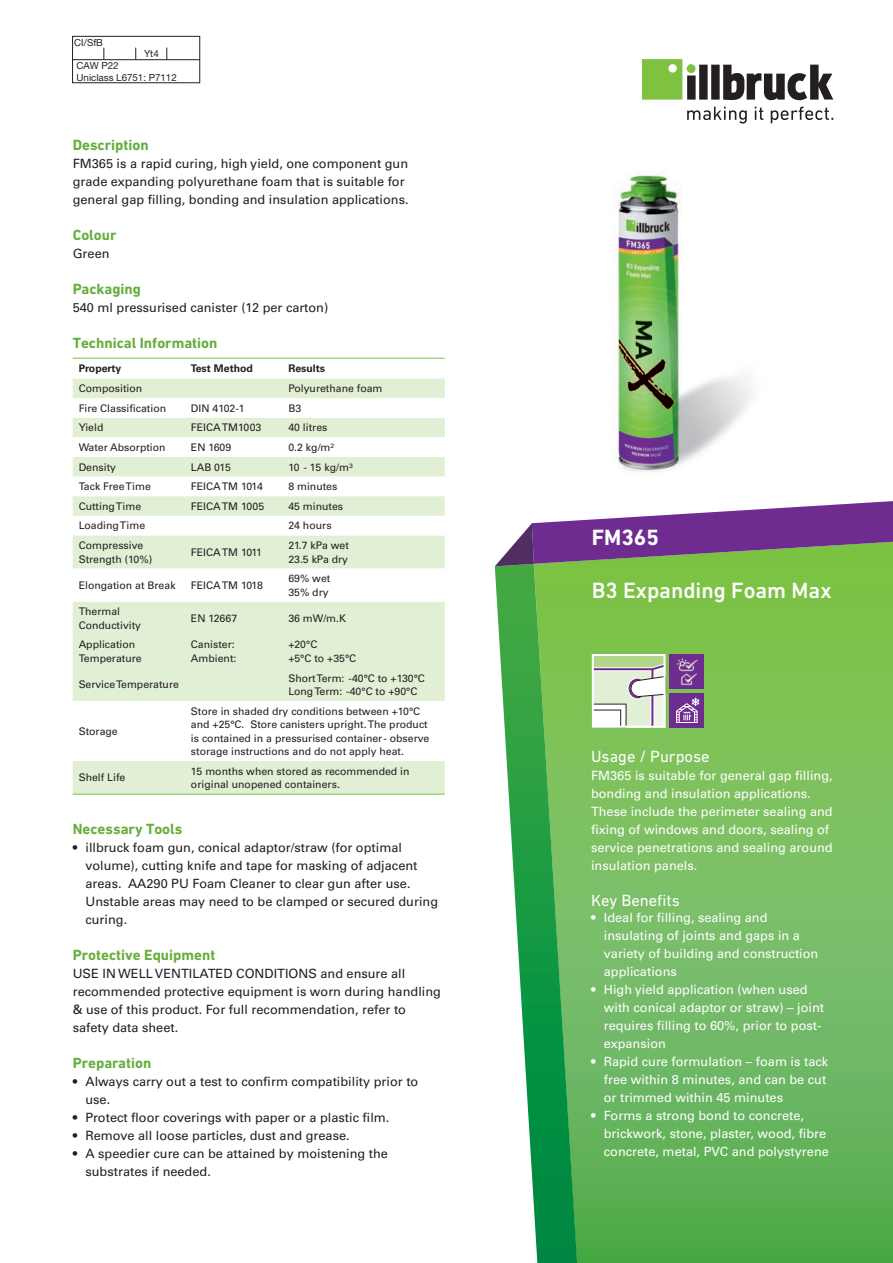
<style>
.page{position:relative;width:893px;height:1263px;background:#fff}
.page>*{position:absolute;margin:0;border:0;box-sizing:border-box;transform-origin:0 0}
.Product_name_white{font:500 22.5px "DIN Next W1 G";color:#fff}
.Shortcut{font:700 22.5px "DIN Next W1 G";color:#fff}
.Headlines_white{font:16.5px "DIN Next W1 G";color:#fff}
.Copytext_white{font:16.5px "DIN Next W1 G";color:#fff}
.Headlines_Textgreen{font:700 15px "DIN Next W1 G";color:#66ae3d}
.Copytext_black{font:700 15px "DIN Next W1 G";color:#66ae3d}
.Copytext_white-2{font:12.75px/18px "Univers LTCYR 55 Roman";color:#231f20}
.Copytext_white-3{font:12.75px/18px "Univers LTCYR 55 Roman";color:#fff}
.Headlines_Textgreen-2{font:12.75px "Univers LTCYR 55 Roman";color:#231f20}
.Captions__Annotation{font:10.5px/13.5px "Univers LTCYR 55 Roman";color:#231f20}
.Captions__Annotation-2{font:700 10.5px "Univers LTCYR 65";color:#231f20}
.t1{font:9.75px "Helvetica Neue LT";color:#231f20}
</style>
<div class="page">
<svg style="left:642px;top:59px;width:191px;height:41px"></svg>
<svg style="left:687px;top:107px;width:60px;height:17px"></svg>
<svg style="left:755px;top:107px;width:8px;height:13px"></svg>
<svg style="left:771px;top:107px;width:62px;height:16px"></svg>
<svg style="left:578px;top:566px;width:315px;height:697px;background:#72ba5a"></svg>
<svg style="left:495px;top:566px;width:83px;height:697px"></svg>
<svg style="left:495px;top:501px;width:398px;height:65px"></svg>
<div style="left:73px;top:379px;width:372px;height:415px;background:#e1efd4"></div>
<svg style="left:73px;top:398px;width:372px;height:363px;fill:#e1efd4"></svg>
<hr style="left:73px;top:358px;width:112px;height:1px;background:#7bc142">
<hr style="left:185px;top:358px;width:97px;height:1px;background:#7bc142">
<hr style="left:282px;top:358px;width:163px;height:1px;background:#7bc142">
<hr style="left:73px;top:794px;width:112px;height:1px;background:#7bc142">
<hr style="left:185px;top:794px;width:97px;height:1px;background:#7bc142">
<hr style="left:282px;top:794px;width:163px;height:1px;background:#7bc142">
<div style="left:72px;top:36px;width:128px;height:47px;border:1px solid #231f20"></div>
<hr style="left:72px;top:59px;width:128px;height:1px;background:#231f20">
<svg style="left:104px;top:48px;width:1px;height:12px"></svg>
<svg style="left:135px;top:48px;width:1px;height:12px"></svg>
<svg style="left:167px;top:48px;width:1px;height:12px"></svg>
<svg style="left:592px;top:654px;width:73px;height:74px"></svg>
<img style="left:670px;top:654px;width:34px;height:34px">
<div style="left:670px;top:694px;width:34px;height:34px;background:#6e2c91"></div>
<svg style="left:676px;top:698px;width:23px;height:25px"></svg>
<img style="left:614px;top:171px;width:138px;height:301px">
<p class="t1" style="left:74px;top:37px;width:30px">CI/SfB</p>
<p class="t1" style="left:77px;top:60px;width:44px">CAW P22</p>
<p class="t1" style="left:77px;top:72px;width:102px">Uniclass L6751: P7112</p>
<p class="t1" style="left:144px;top:48px;width:16px">Yt4</p>
<p class="Headlines_Textgreen" style="left:73px;top:136px;width:77px">Description</p>
<p class="Copytext_white-2" style="left:73px;top:153px;width:337px">FM365 is a rapid curing, high yield, one component gun grade expanding polyurethane foam that is suitable for general gap filling, bonding and insulation applications.</p>
<p class="Headlines_Textgreen" style="left:73px;top:226px;width:45px">Colour</p>
<p class="Copytext_white-2" style="left:73px;top:243px;width:38px">Green</p>
<p class="Headlines_Textgreen" style="left:73px;top:280px;width:70px">Packaging</p>
<p class="Headlines_Textgreen-2" style="left:73px;top:298px;width:257px">540 ml pressurised canister (12 per carton)</p>
<p class="Headlines_Textgreen" style="left:73px;top:334px;width:146px">Technical Information</p>
<p class="Captions__Annotation-2" style="left:79px;top:361px;width:44px">Property</p>
<p class="Captions__Annotation-2" style="left:191px;top:361px;width:64px">Test Method</p>
<p class="Captions__Annotation-2" style="left:288px;top:361px;width:38px">Results</p>
<p class="Captions__Annotation" style="left:79px;top:381px;width:65px">Composition</p>
<p class="Captions__Annotation" style="left:288px;top:381px;width:96px">Polyurethane foam</p>
<p class="Captions__Annotation" style="left:79px;top:401px;width:89px">Fire Classification</p>
<p class="Captions__Annotation" style="left:191px;top:401px;width:55px">DIN 4102-1</p>
<p class="Captions__Annotation" style="left:288px;top:401px;width:14px">B3</p>
<p class="Captions__Annotation" style="left:79px;top:420px;width:26px">Yield</p>
<p class="Captions__Annotation" style="left:191px;top:420px;width:72px">FEICA TM1003</p>
<p class="Captions__Annotation" style="left:288px;top:420px;width:41px">40 litres</p>
<p class="Captions__Annotation" style="left:79px;top:440px;width:88px">Water Absorption</p>
<p class="Captions__Annotation" style="left:191px;top:440px;width:42px">EN 1609</p>
<p class="Captions__Annotation" style="left:288px;top:440px;width:48px">0.2 kg/m²</p>
<p class="Captions__Annotation" style="left:79px;top:460px;width:39px">Density</p>
<p class="Captions__Annotation" style="left:191px;top:460px;width:42px">LAB 015</p>
<p class="Captions__Annotation" style="left:288px;top:460px;width:66px">10 - 15 kg/m³</p>
<p class="Captions__Annotation" style="left:79px;top:479px;width:74px">Tack Free Time</p>
<p class="Captions__Annotation" style="left:191px;top:479px;width:73px">FEICA TM 1014</p>
<p class="Captions__Annotation" style="left:288px;top:479px;width:51px">8 minutes</p>
<p class="Captions__Annotation" style="left:79px;top:499px;width:64px">Cutting Time</p>
<p class="Captions__Annotation" style="left:191px;top:499px;width:75px">FEICA TM 1005</p>
<p class="Captions__Annotation" style="left:288px;top:499px;width:56px">45 minutes</p>
<p class="Captions__Annotation" style="left:79px;top:518px;width:68px">Loading Time</p>
<p class="Captions__Annotation" style="left:288px;top:518px;width:45px">24 hours</p>
<p class="Captions__Annotation" style="left:79px;top:538px;width:75px">Compressive<br>Strength (10%)</p>
<p class="Captions__Annotation" style="left:191px;top:545px;width:72px">FEICA TM 1011</p>
<p class="Captions__Annotation" style="left:288px;top:538px;width:62px">21.7 kPa wet</p>
<p class="Captions__Annotation" style="left:288px;top:552px;width:61px">23.5 kPa dry</p>
<p class="Captions__Annotation" style="left:79px;top:578px;width:98px">Elongation at Break</p>
<p class="Captions__Annotation" style="left:191px;top:578px;width:74px">FEICA TM 1018</p>
<p class="Captions__Annotation" style="left:288px;top:571px;width:44px">69% wet</p>
<p class="Captions__Annotation" style="left:288px;top:585px;width:42px">35% dry</p>
<p class="Captions__Annotation" style="left:79px;top:604px;width:64px">Thermal<br>Conductivity</p>
<p class="Captions__Annotation" style="left:191px;top:611px;width:48px">EN 12667</p>
<p class="Captions__Annotation" style="left:288px;top:611px;width:59px">36 mW/m.K</p>
<p class="Captions__Annotation" style="left:79px;top:637px;width:64px">Application<br>Temperature</p>
<p class="Captions__Annotation" style="left:191px;top:637px;width:45px">Canister:</p>
<p class="Captions__Annotation" style="left:288px;top:637px;width:31px">+20°C</p>
<p class="Captions__Annotation" style="left:288px;top:651px;width:69px">+5°C to +35°C</p>
<p class="Captions__Annotation" style="left:191px;top:651px;width:47px">Ambient:</p>
<p class="Captions__Annotation" style="left:79px;top:677px;width:102px">Service Temperature</p>
<p class="Captions__Annotation" style="left:79px;top:724px;width:41px">Storage</p>
<p class="Captions__Annotation" style="left:288px;top:670px;width:138px">Short Term: -40°C to +130°C</p>
<p class="Captions__Annotation" style="left:288px;top:684px;width:131px">Long Term: -40°C to +90°C</p>
<p class="Captions__Annotation" style="left:191px;top:704px;width:240px">Store in shaded dry conditions between +10°C and +25°C. Store canisters upright. The product is contained in a pressurised container - observe storage instructions and do not apply heat.</p>
<p class="Captions__Annotation" style="left:79px;top:770px;width:48px">Shelf Life</p>
<p class="Captions__Annotation" style="left:191px;top:764px;width:220px">15 months when stored as recommended in original unopened containers.</p>
<p class="Copytext_black" style="left:73px;top:820px;width:111px">Necessary Tools</p>
<p class="Copytext_white-2" style="left:85px;top:837px;width:354px;text-indent:-13px">• illbruck foam gun, conical adaptor/straw (for optimal volume), cutting knife and tape for masking of adjacent areas. AA290 PU Foam Cleaner to clear gun after use.<br>Unstable areas may need to be clamped or secured during curing.</p>
<p class="Copytext_black" style="left:73px;top:946px;width:144px">Protective Equipment</p>
<p class="Copytext_white-2" style="left:73px;top:963px;width:370px">USE IN WELL VENTILATED CONDITIONS and ensure all recommended protective equipment is worn during handling &amp; use of this product. For full recommendation, refer to safety data sheet.</p>
<p class="Copytext_black" style="left:73px;top:1054px;width:80px">Preparation</p>
<p class="Copytext_white-2" style="left:85px;top:1071px;width:334px;text-indent:-13px">• Always carry out a test to confi rm compatibility prior to use.</p>
<p class="Copytext_white-2" style="left:73px;top:1107px;width:318px">• Protect floor coverings with paper or a plastic fi lm.</p>
<p class="Copytext_white-2" style="left:73px;top:1125px;width:279px">• Remove all loose particles, dust and grease.</p>
<p class="Copytext_white-2" style="left:85px;top:1143px;width:304px;text-indent:-13px">• A speedier cure can be attained by moistening the substrates if needed.</p>
<p class="Shortcut" style="left:592px;top:524px;width:69px">FM365</p>
<p class="Product_name_white" style="left:592px;top:578px;width:241px">B3 Expanding Foam Max</p>
<p class="Headlines_white" style="left:591px;top:746px;width:120px">Usage / Purpose</p>
<p class="Copytext_white-3" style="left:591px;top:765px;width:243px">FM365 is suitable for general gap filling, bonding and insulation applications.<br>These include the perimeter sealing and fixing of windows and doors, sealing of service penetrations and sealing around insulation panels.</p>
<p class="Copytext_white" style="left:591px;top:890px;width:90px">Key Benefits</p>
<p class="Copytext_white-3" style="left:604px;top:908px;width:216px;text-indent:-13px">• Ideal for filling, sealing and insulating of joints and gaps in a variety of building and construction applications</p>
<p class="Copytext_white-3" style="left:604px;top:980px;width:222px;text-indent:-13px">• High yield application (when used with conical adaptor or straw) – joint requires filling to 60%, prior to post&shy;expansion</p>
<p class="Copytext_white-3" style="left:604px;top:1052px;width:226px;text-indent:-13px">• Rapid cure formulation – foam is tack free within 8 minutes, and can be cut or trimmed within 45 minutes</p>
<p class="Copytext_white-3" style="left:604px;top:1106px;width:227px;text-indent:-13px">• Forms a strong bond to concrete, brickwork, stone, plaster, wood, fibre concrete, metal, PVC and polystyrene</p>
</div>
